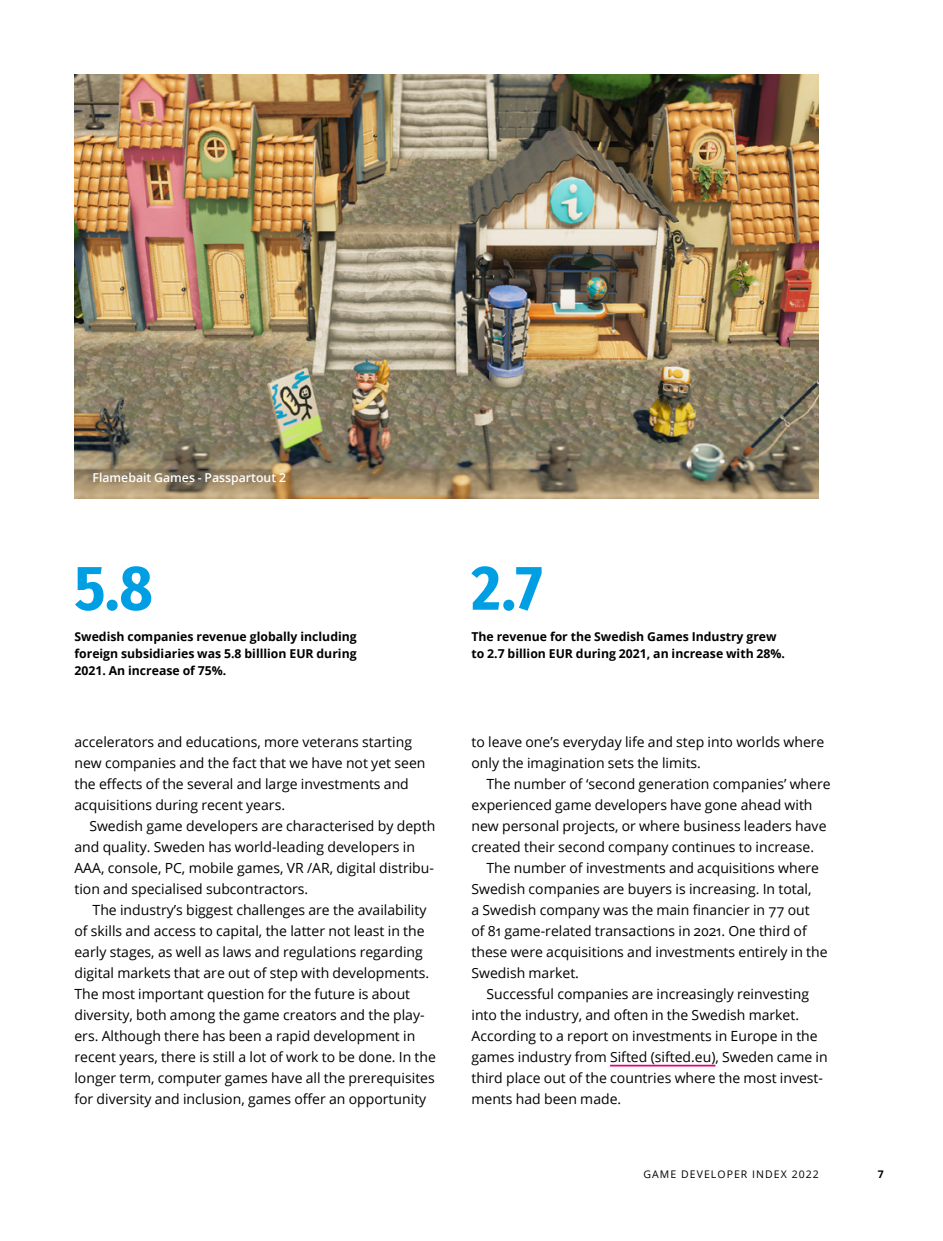
<style>
.page{position:relative;width:943px;height:1241px;background:#fff}
.page>*{position:absolute;margin:0;border:0;box-sizing:border-box;transform-origin:0 0}
.t1{font:700 63px "Fira Sans Condensed";color:#009fe3}
.t2{font:14px/21px "Open Sans";color:#000}
.t3{font:700 12.25px/17.2px "Open Sans";color:#000;text-align:justify}
.t4{font:600 12.25px "Open Sans";color:#fff}
.t5{font:10.5px "Open Sans";letter-spacing:.1em;color:#000}
.t6{font:700 10.5px "Open Sans";color:#000}
</style>
<div class="page">
<img style="left:74px;top:74px;width:745px;height:424px">
<hr style="left:610px;top:1064px;width:105px;height:2px;background:#e6007d">
<p class="t4" style="left:93px;top:469px;width:195px">Flamebait Games - Passpartout 2</p>
<h1 class="t1" style="left:74px;top:535px;width:80px">5.8</h1>
<p class="t3" style="left:74px;top:627px;width:284px">Swedish companies revenue globally including foreign subsidiaries was 5.8 billlion EUR during 2021. An increase of 75%.</p>
<p class="t2" style="left:74px;top:730px;width:352px">accelerators and educations, more veterans starting new companies and the fact that we have not yet seen the effects of the several and large investments and acquisitions during recent years.</p>
<p class="t2" style="left:74px;top:814px;width:362px;text-indent:15px">Swedish game developers are characterised by depth and quality. Sweden has world-leading developers in AAA, console, PC, mobile games, VR /AR, digital distribu&shy;tion and specialised subcontractors.</p>
<p class="t2" style="left:74px;top:898px;width:363px;text-indent:18px">The industry’s biggest challenges are the availability of skills and access to capital, the latter not least in the early stages, as well as laws and regulations regarding digital markets that are out of step with developments.<br>The most important question for the future is about diversity, both among the game creators and the play&shy;ers. Although there has been a rapid development in recent years, there is still a lot of work to be done. In the longer term, computer games have all the prerequisites for diversity and inclusion, games offer an opportunity</p>
<h1 class="t1" style="left:471px;top:535px;width:72px">2.7</h1>
<p class="t3" style="left:471px;top:627px;width:315px">The revenue for the Swedish Games Industry grew to 2.7 billion EUR during 2021, an increase with 28%.</p>
<p class="t2" style="left:471px;top:730px;width:354px">to leave one’s everyday life and step into worlds where only the imagination sets the limits.</p>
<p class="t2" style="left:471px;top:772px;width:360px;text-indent:15px">The number of ‘second generation companies’ where experienced game developers have gone ahead with new personal projects, or where business leaders have created their second company continues to increase.</p>
<p class="t2" style="left:471px;top:856px;width:358px;text-indent:15px">The number of investments and acquisitions where Swedish companies are buyers is increasing. In total,<br>a Swedish company was the main financier in 77 out<br>of 81 game-related transactions in 2021. One third of these were acquisitions and investments entirely in the Swedish market.</p>
<p class="t2" style="left:471px;top:982px;width:358px;text-indent:15px">Successful companies are increasingly reinvesting into the industry, and often in the Swedish market.<br>According to a report on investments in Europe in the games industry from Sifted (sifted.eu), Sweden came in third place out of the countries where the most invest&shy;ments had been made.</p>
<p class="t5" style="left:643px;top:1167px;width:177px">GAME DEVELOPER INDEX 2022</p>
<p class="t6" style="left:878px;top:1166px;width:7px">7</p>
</div>
